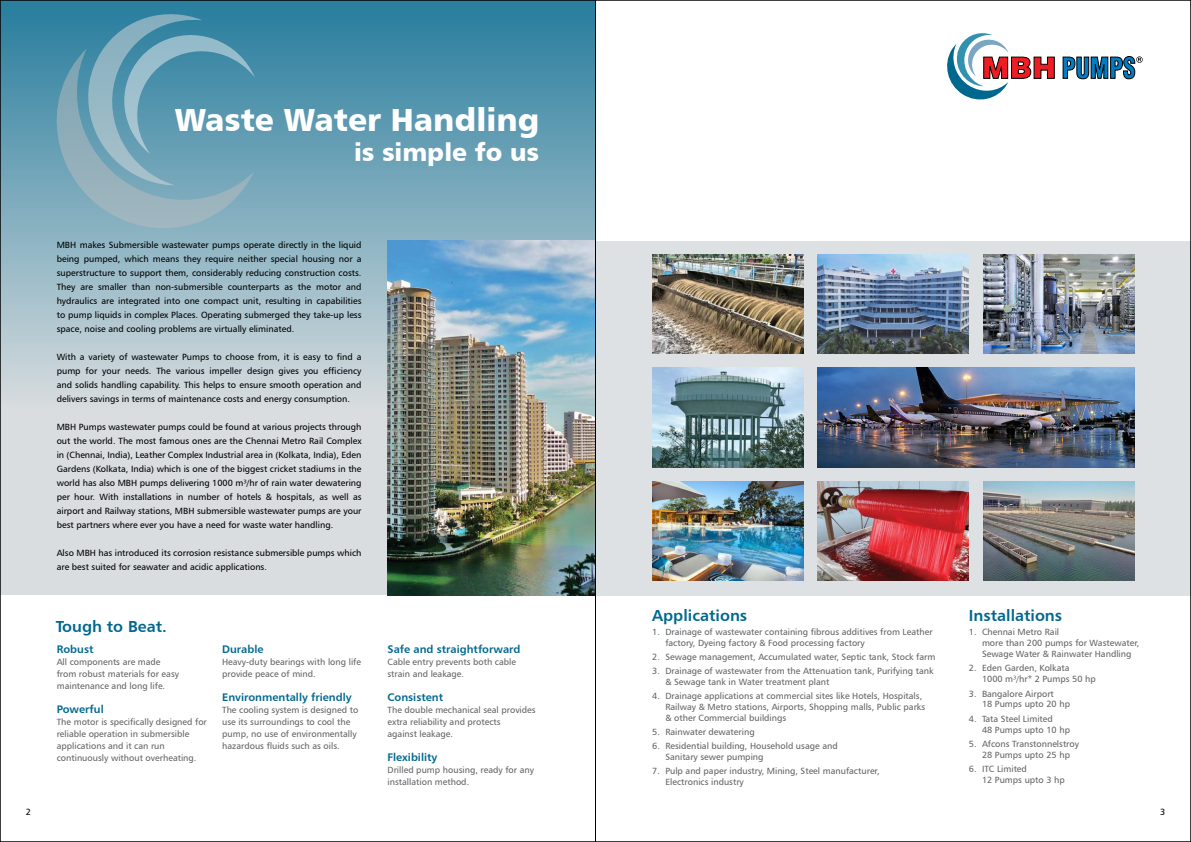
<style>
.page{position:relative;width:1191px;height:842px;background:#fff}
.page>*{position:absolute;margin:0;border:0;box-sizing:border-box;transform-origin:0 0}
.t1{font:32px "Humanist 777 BT Black B";color:#fff}
.t2{font:25px "Humanist 777 BT Black B";color:#fff}
.t3{font:16px "Humanist 777 BT Bold B";color:#00688f}
.t4{font:11px "Humanist 777 BT Bold B";color:#00688f}
.t5{font:9px/10.8px "Humanist 777 BT Roman B";color:#636466}
.t6{font:9px/14px "Humanist 777 BT Roman B";color:#000;text-align:justify}
</style>
<div class="page">
<div style="left:595px;top:241px;width:596px;height:354px;background:#dee1e3"></div>
<div style="left:0;top:0;width:595px;height:595px;background:#d9dddf"></div>
<div style="left:0;top:0;width:595px;height:410px;background:linear-gradient(to bottom,#267c9d,#d8dcde)"></div>
<svg style="left:56px;top:13px;width:199px;height:216px;background:#6da1b5"></svg>
<img style="left:387px;top:241px;width:208px;height:354px">
<img style="left:652px;top:254px;width:151px;height:100px">
<img style="left:652px;top:481px;width:151px;height:100px">
<img style="left:652px;top:368px;width:151px;height:99px">
<img style="left:817px;top:254px;width:152px;height:100px">
<svg style="left:1062px;top:56px;width:80px;height:24px"></svg>
<svg style="left:947px;top:33px;width:108px;height:67px"></svg>
<img style="left:983px;top:481px;width:151px;height:100px">
<img style="left:817px;top:481px;width:152px;height:100px">
<img style="left:983px;top:254px;width:151px;height:100px">
<img style="left:817px;top:368px;width:317px;height:99px">
<hr style="left:595px;top:0;width:1px;height:842px;background:#000">
<h1 class="t1" style="left:175px;top:99px;width:366px">Waste Water Handling</h1>
<h2 class="t2" style="left:354px;top:136px;width:187px">is simple fo us</h2>
<p class="t6" style="left:57px;top:238px;width:306px">MBH makes Submersible wastewater pumps operate directly in the liquid being pumped, which means they require neither special housing nor a superstructure to support them, considerably reducing construction costs.<br>They are smaller than non-submersible counterparts as the motor and hydraulics are integrated into one compact unit, resulting in capabilities to pump liquids in complex Places. Operating submerged they take-up less space, noise and cooling problems are virtually eliminated.</p>
<p class="t6" style="left:57px;top:350px;width:306px">With a variety of wastewater Pumps to choose from, it is easy to find a pump for your needs. The various impeller design gives you efficiency and solids handling capability. This helps to ensure smooth operation and delivers savings in terms of maintenance costs and energy consumption.</p>
<p class="t6" style="left:57px;top:420px;width:306px">MBH Pumps wastewater pumps could be found at various projects through out the world. The most famous ones are the Chennai Metro Rail Complex in (Chennai, India), Leather Complex Industrial area in (Kolkata, India), Eden Gardens (Kolkata, India) which is one of the biggest cricket stadiums in the world has also MBH pumps delivering 1000 m³/hr of rain water dewatering per hour. With installations in number of hotels &amp; hospitals, as well as airport and Railway stations, MBH submersible wastewater pumps are your best partners where ever you have a need for waste water handling.</p>
<p class="t6" style="left:57px;top:546px;width:306px">Also MBH has introduced its corrosion resistance submersible pumps which are best suited for seawater and acidic applications.</p>
<h3 class="t3" style="left:56px;top:617px;width:113px">Tough to Beat.</h3>
<p class="t4" style="left:57px;top:642px;width:38px">Robust</p>
<p class="t5" style="left:57px;top:655px;width:124px;line-height:12px">All components are made from robust materials for easy maintenance and long life.</p>
<p class="t4" style="left:57px;top:702px;width:49px">Powerful</p>
<p class="t5" style="left:57px;top:715px;width:152px;line-height:12px">The motor is specifically designed for reliable operation in submersible applications and it can run continuously without overheating.</p>
<p class="t4" style="left:222px;top:642px;width:43px">Durable</p>
<p class="t5" style="left:222px;top:655px;width:140px;line-height:12px">Heavy-duty bearings with long life provide peace of mind.</p>
<p class="t4" style="left:222px;top:690px;width:131px">Environmentally friendly</p>
<p class="t5" style="left:222px;top:703px;width:138px;line-height:12px">The cooling system is designed to use its surroundings to cool the pump, no use of environmentally hazardous fluids such as oils.</p>
<p class="t4" style="left:387px;top:642px;width:134px">Safe and straightforward</p>
<p class="t5" style="left:387px;top:655px;width:130px;line-height:12px">Cable entry prevents both cable strain and leakage.</p>
<p class="t4" style="left:387px;top:690px;width:57px">Consistent</p>
<p class="t5" style="left:387px;top:703px;width:150px;line-height:12px">The double mechanical seal provides extra reliability and protects<br>against leakage.</p>
<p class="t4" style="left:387px;top:750px;width:51px">Flexibility</p>
<p class="t5" style="left:387px;top:763px;width:148px;line-height:12px">Drilled pump housing, ready for any installation method.</p>
<h3 class="t3" style="left:652px;top:605px;width:97px">Applications</h3>
<p class="t5" style="left:665px;top:626px;width:269px;text-indent:-13px">1. Drainage of wastewater containing fibrous additives from Leather factory, Dyeing factory &amp; Food processing factory</p>
<p class="t5" style="left:652px;top:651px;width:285px">2. Sewage management, Accumulated water, Septic tank, Stock farm</p>
<p class="t5" style="left:665px;top:666px;width:270px;text-indent:-13px">3. Drainage of wastewater from the Attenuation tank, Purifying tank &amp; Sewage tank in Water treatment plant</p>
<p class="t5" style="left:665px;top:691px;width:261px;text-indent:-13px">4. Drainage applications at commercial sites like Hotels, Hospitals,<br>Railway &amp; Metro stations, Airports, Shopping malls, Public parks &amp; other Commercial buildings</p>
<p class="t5" style="left:652px;top:726px;width:104px">5. Rainwater dewatering</p>
<p class="t5" style="left:665px;top:741px;width:174px;text-indent:-13px">6. Residential building, Household usage and<br>Sanitary sewer pumping</p>
<p class="t5" style="left:665px;top:766px;width:216px;text-indent:-13px">7. Pulp and paper industry, Mining, Steel manufacturer,<br>Electronics industry</p>
<h3 class="t3" style="left:969px;top:605px;width:95px">Installations</h3>
<p class="t5" style="left:982px;top:626px;width:159px;text-indent:-13px">1. Chennai Metro Rail<br>more than 200 pumps for Wastewater,<br>Sewage Water &amp; Rainwater Handling</p>
<p class="t5" style="left:982px;top:662px;width:115px;text-indent:-13px">2. Eden Garden, Kolkata<br>1000 m³/hr* 2 Pumps 50 hp</p>
<p class="t5" style="left:982px;top:688px;width:90px;text-indent:-13px">3. Bangalore Airport<br>18 Pumps upto 20 hp</p>
<p class="t5" style="left:982px;top:713px;width:90px;text-indent:-13px">4. Tata Steel Limited<br>48 Pumps upto 10 hp</p>
<p class="t5" style="left:969px;top:738px;width:112px;text-align:center">5. Afcons Transtonnelstroy<br>28 Pumps upto 25 hp</p>
<p class="t5" style="left:982px;top:764px;width:84px;text-indent:-13px">6. ITC Limited<br>12 Pumps upto 3 hp</p>
<p class="t6" style="left:26px;top:804px;width:7px">2</p>
<p class="t6" style="left:1160px;top:804px;width:7px">3</p>
</div>
